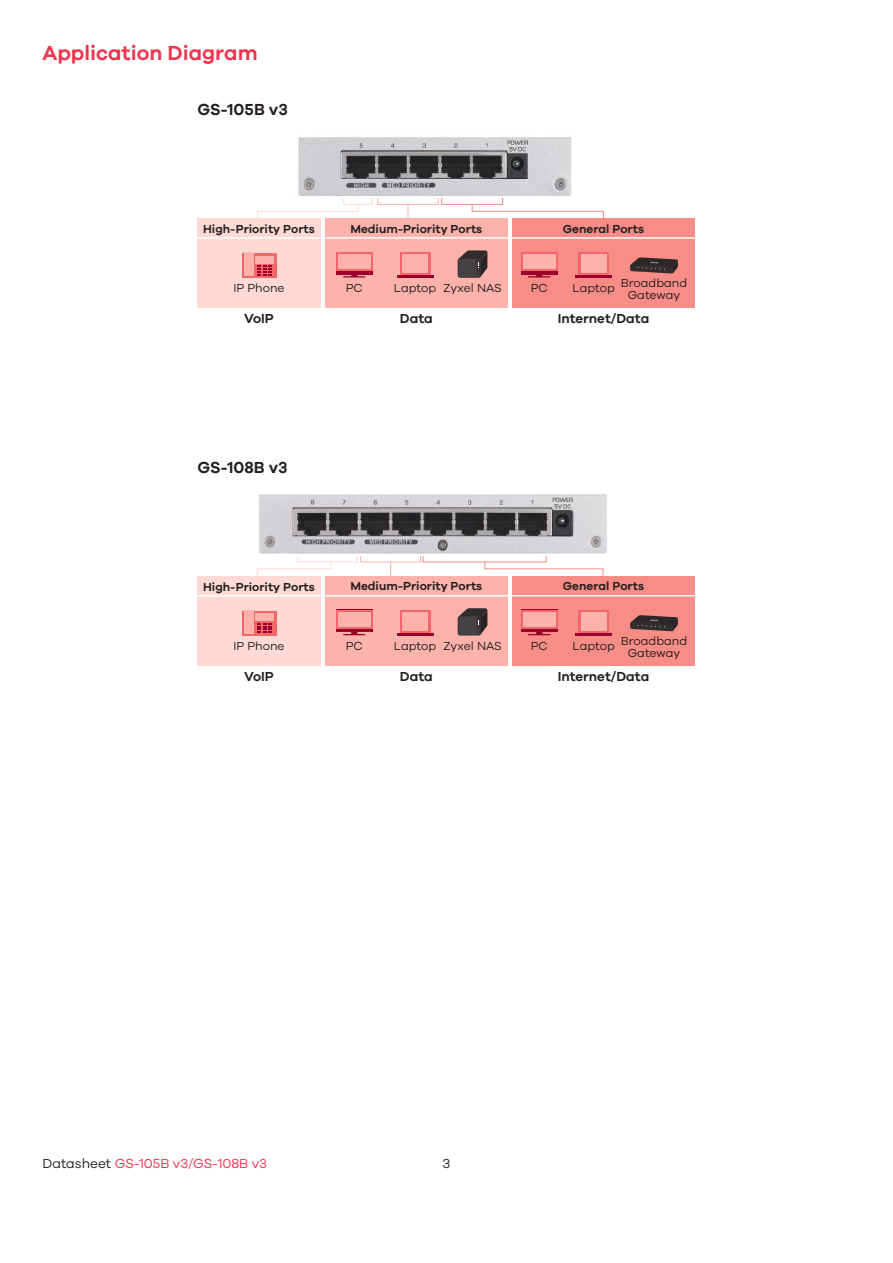
<style>
.page{position:relative;width:893px;height:1263px;background:#fff}
.page>*{position:absolute;margin:0;border:0;box-sizing:border-box;transform-origin:0 0}
.t1{font:600 21px "Galano Grotesque";color:#f1334f}
.t2{font:600 16.5px "Galano Grotesque";color:#241f1f}
.t3{font:600 13.5px "Galano Grotesque";color:#241f1f}
.t4{font:13.5px "Galano Grotesque";color:#f1334f}
.t5{font:13.5px "Galano Grotesque";color:#241f1f}
.t6{font:600 12px "Galano Grotesque";color:#241f1f}
.t7{font:12px/12px "Galano Grotesque";color:#241f1f;text-align:center}
.s1{color:#241f1f}
</style>
<div class="page">
<div style="left:298px;top:554px;width:60px;height:8px;border:1px solid #ffdad5"></div>
<div style="left:360px;top:554px;width:61px;height:8px;border:1px solid #fdb3ab"></div>
<svg style="left:390px;top:562px;width:1px;height:14px"></svg>
<div style="left:423px;top:554px;width:124px;height:8px;border:1px solid #f88c87"></div>
<svg style="left:484px;top:561px;width:120px;height:15px"></svg>
<div style="left:377px;top:197px;width:62px;height:8px;border:1px solid #fdb3ab"></div>
<svg style="left:408px;top:204px;width:1px;height:15px"></svg>
<div style="left:343px;top:197px;width:30px;height:8px;border:1px solid #ffdad5"></div>
<div style="left:441px;top:197px;width:62px;height:8px;border:1px solid #f88c87"></div>
<svg style="left:471px;top:204px;width:133px;height:15px"></svg>
<svg style="left:257px;top:204px;width:102px;height:15px"></svg>
<svg style="left:256px;top:561px;width:76px;height:15px"></svg>
<div style="left:197px;top:219px;width:124px;height:89px;background:#ffdad5"></div>
<div style="left:325px;top:219px;width:183px;height:89px;background:#fdb3ab"></div>
<div style="left:512px;top:219px;width:183px;height:89px;background:#f88c87"></div>
<hr style="left:192px;top:237px;width:507px;height:2px;background:#fff">
<svg style="left:630px;top:257px;width:48px;height:17px"></svg>
<div style="left:242px;top:253px;width:34px;height:24px;background:#f56668"></div>
<div style="left:255px;top:256px;width:19px;height:8px;background:#fdb3ab"></div>
<div style="left:244px;top:252px;width:10px;height:24px;background:#fdb3ab"></div>
<svg style="left:257px;top:265px;width:15px;height:11px"></svg>
<div style="left:400px;top:252px;width:30px;height:24px;background:#f56668"></div>
<div style="left:402px;top:254px;width:26px;height:19px;background:#fdb3ab"></div>
<hr style="left:397px;top:275px;width:36px;height:2px;background:#9b002d">
<div style="left:579px;top:252px;width:30px;height:24px;background:#f56668"></div>
<div style="left:581px;top:254px;width:26px;height:19px;background:#fdb3ab"></div>
<hr style="left:576px;top:275px;width:36px;height:2px;background:#9b002d">
<svg style="left:528px;top:274px;width:22px;height:3px"></svg>
<div style="left:521px;top:252px;width:36px;height:22px;background:#9b002d"></div>
<svg style="left:521px;top:252px;width:36px;height:19px"></svg>
<div style="left:523px;top:254px;width:32px;height:15px;background:#fdb3ab"></div>
<svg style="left:343px;top:274px;width:22px;height:3px"></svg>
<div style="left:336px;top:252px;width:36px;height:22px;background:#9b002d"></div>
<svg style="left:336px;top:252px;width:36px;height:19px"></svg>
<div style="left:338px;top:254px;width:32px;height:15px;background:#fdb3ab"></div>
<svg style="left:458px;top:258px;width:23px;height:20px"></svg>
<svg style="left:458px;top:250px;width:29px;height:27px"></svg>
<div style="left:197px;top:576px;width:124px;height:90px;background:#ffdad5"></div>
<div style="left:325px;top:576px;width:183px;height:90px;background:#fdb3ab"></div>
<div style="left:512px;top:576px;width:183px;height:90px;background:#f88c87"></div>
<hr style="left:192px;top:595px;width:507px;height:1px;background:#fff">
<svg style="left:630px;top:615px;width:48px;height:16px"></svg>
<div style="left:242px;top:611px;width:34px;height:24px;background:#f56668"></div>
<div style="left:255px;top:613px;width:19px;height:8px;background:#fdb3ab"></div>
<div style="left:244px;top:610px;width:10px;height:24px;background:#fdb3ab"></div>
<svg style="left:257px;top:623px;width:15px;height:10px"></svg>
<div style="left:400px;top:610px;width:30px;height:23px;background:#f56668"></div>
<div style="left:402px;top:612px;width:26px;height:19px;background:#fdb3ab"></div>
<hr style="left:397px;top:633px;width:36px;height:2px;background:#9b002d">
<div style="left:579px;top:610px;width:30px;height:23px;background:#f56668"></div>
<div style="left:581px;top:612px;width:26px;height:19px;background:#fdb3ab"></div>
<hr style="left:576px;top:633px;width:36px;height:2px;background:#9b002d">
<svg style="left:528px;top:632px;width:22px;height:3px"></svg>
<div style="left:521px;top:610px;width:36px;height:22px;background:#9b002d"></div>
<div style="left:521px;top:610px;width:36px;height:19px;background:linear-gradient(to right,#fdb3ab,#fdb3ab)"></div>
<div style="left:523px;top:612px;width:32px;height:14px;background:#fdb3ab"></div>
<svg style="left:343px;top:632px;width:22px;height:3px"></svg>
<div style="left:336px;top:610px;width:36px;height:22px;background:#9b002d"></div>
<div style="left:336px;top:610px;width:36px;height:19px;background:linear-gradient(to right,#fdb3ab,#fdb3ab)"></div>
<div style="left:338px;top:612px;width:32px;height:14px;background:#fdb3ab"></div>
<svg style="left:458px;top:608px;width:29px;height:27px"></svg>
<img style="left:298px;top:137px;width:274px;height:61px">
<img style="left:259px;top:494px;width:348px;height:61px">
<h1 class="t1" style="left:43px;top:40px;width:217px">Application Diagram</h1>
<h2 class="t2" style="left:197px;top:100px;width:92px">GS-105B v3</h2>
<p class="t6" style="left:203px;top:221px;width:113px">High-Priority Ports</p>
<p class="t6" style="left:350px;top:221px;width:133px">Medium-Priority Ports</p>
<p class="t6" style="left:563px;top:221px;width:83px">General Ports</p>
<p class="t7" style="left:621px;top:277px;width:68px">Broadband<br>Gateway</p>
<p class="t7" style="left:234px;top:282px;width:52px">IP Phone</p>
<p class="t7" style="left:346px;top:282px;width:19px">PC</p>
<p class="t7" style="left:394px;top:282px;width:109px">Laptop Zyxel NAS</p>
<p class="t7" style="left:531px;top:282px;width:19px">PC</p>
<p class="t7" style="left:573px;top:282px;width:44px">Laptop</p>
<p class="t3" style="left:244px;top:311px;width:31px">VoIP</p>
<p class="t3" style="left:400px;top:311px;width:34px">Data</p>
<p class="t3" style="left:558px;top:311px;width:93px">Internet/Data</p>
<h2 class="t2" style="left:197px;top:458px;width:92px">GS-108B v3</h2>
<p class="t6" style="left:203px;top:579px;width:113px">High-Priority Ports</p>
<p class="t6" style="left:350px;top:579px;width:133px">Medium-Priority Ports</p>
<p class="t6" style="left:563px;top:579px;width:83px">General Ports</p>
<p class="t7" style="left:621px;top:635px;width:68px">Broadband<br>Gateway</p>
<p class="t7" style="left:234px;top:639px;width:52px">IP Phone</p>
<p class="t7" style="left:346px;top:639px;width:19px">PC</p>
<p class="t7" style="left:394px;top:639px;width:109px">Laptop Zyxel NAS</p>
<p class="t7" style="left:531px;top:639px;width:19px">PC</p>
<p class="t7" style="left:573px;top:639px;width:44px">Laptop</p>
<p class="t3" style="left:244px;top:668px;width:31px">VoIP</p>
<p class="t3" style="left:400px;top:668px;width:34px">Data</p>
<p class="t3" style="left:558px;top:668px;width:93px">Internet/Data</p>
<p class="t4" style="left:43px;top:1155px;width:226px"><span class="s1">Datasheet</span> GS-105B v3/GS-108B v3</p>
<p class="t5" style="left:443px;top:1155px;width:9px">3</p>
</div>
